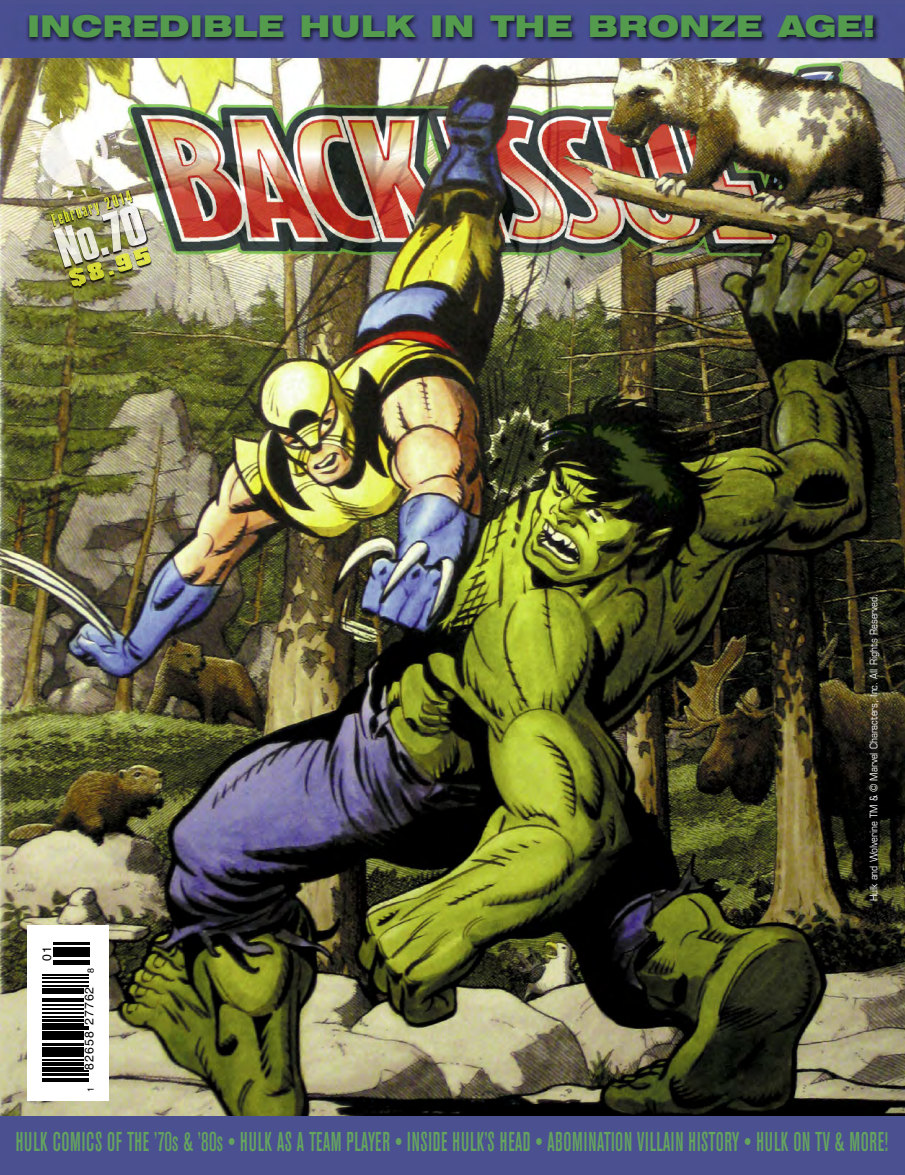
<style>
.page{position:relative;width:905px;height:1175px;background:#fff}
.page>*{position:absolute;margin:0;border:0;box-sizing:border-box;transform-origin:0 0}
.t1{font:900 expanded 30px "Swiss 721 BT";color:#549b4d}
.t2{font:500 condensed 27px "Akzidenz Grotesk BE";letter-spacing:.03em;color:#65a45f;scale:.8 1}
.t3{font:12.3px "Helvetica";letter-spacing:.085em;color:#000}
.t4{font:condensed 10.5px "Eurostile LT";color:#fff}
.t5{font:9px "Helvetica";color:#000}
.s1{font-size:9px}
</style>
<div class="page">
<img style="left:0;top:83px;width:904px;height:1033px">
<div style="left:0;top:0;width:904px;height:57px;background:#4b5090"></div>
<div style="left:0;top:1116px;width:904px;height:58px;background:#4b5090"></div>
<img style="left:2px;top:83px;width:146px;height:32px">
<img style="left:15px;top:94px;width:116px;height:21px">
<img style="left:0;top:115px;width:215px;height:228px">
<img style="left:16px;top:126px;width:132px;height:103px">
<img style="left:26px;top:130px;width:105px;height:82px">
<img style="left:51px;top:190px;width:81px;height:34px">
<img style="left:53px;top:224px;width:56px;height:43px">
<img style="left:102px;top:205px;width:45px;height:47px">
<img style="left:68px;top:253px;width:65px;height:33px">
<img style="left:133px;top:247px;width:18px;height:19px">
<img style="left:0;top:14px;width:904px;height:69px">
<div style="left:27px;top:925px;width:81px;height:175px;background:#fff"></div>
<hr style="left:42px;top:1080px;width:47px;height:1px;background:#000">
<hr style="left:42px;top:1078px;width:47px;height:1px;background:#000">
<hr style="left:42px;top:1073px;width:47px;height:2px;background:#000">
<hr style="left:42px;top:1070px;width:47px;height:1px;background:#000">
<hr style="left:42px;top:1067px;width:42px;height:2px;background:#000">
<hr style="left:42px;top:1062px;width:42px;height:4px;background:#000">
<hr style="left:42px;top:1059px;width:42px;height:1px;background:#000">
<hr style="left:42px;top:1054px;width:42px;height:2px;background:#000">
<hr style="left:42px;top:1052px;width:42px;height:1px;background:#000">
<div style="left:42px;top:1046px;width:42px;height:5px;background:#000"></div>
<hr style="left:42px;top:1043px;width:42px;height:2px;background:#000">
<hr style="left:42px;top:1038px;width:42px;height:2px;background:#000">
<hr style="left:42px;top:1035px;width:42px;height:2px;background:#000">
<hr style="left:42px;top:1031px;width:42px;height:3px;background:#000">
<hr style="left:42px;top:1028px;width:47px;height:2px;background:#000">
<hr style="left:42px;top:1026px;width:47px;height:1px;background:#000">
<hr style="left:42px;top:1023px;width:42px;height:2px;background:#000">
<hr style="left:42px;top:1019px;width:42px;height:3px;background:#000">
<hr style="left:42px;top:1016px;width:42px;height:1px;background:#000">
<hr style="left:42px;top:1012px;width:42px;height:1px;background:#000">
<hr style="left:42px;top:1008px;width:42px;height:1px;background:#000">
<hr style="left:42px;top:1004px;width:42px;height:1px;background:#000">
<hr style="left:42px;top:1000px;width:42px;height:1px;background:#000">
<hr style="left:42px;top:998px;width:42px;height:1px;background:#000">
<hr style="left:42px;top:991px;width:42px;height:3px;background:#000">
<hr style="left:42px;top:988px;width:42px;height:2px;background:#000">
<hr style="left:42px;top:985px;width:47px;height:1px;background:#000">
<hr style="left:42px;top:981px;width:47px;height:1px;background:#000">
<hr style="left:42px;top:977px;width:47px;height:1px;background:#000">
<hr style="left:42px;top:975px;width:47px;height:1px;background:#000">
<hr style="left:53px;top:963px;width:36px;height:1px;background:#000">
<hr style="left:53px;top:960px;width:36px;height:2px;background:#000">
<hr style="left:53px;top:954px;width:36px;height:3px;background:#000">
<hr style="left:53px;top:952px;width:36px;height:1px;background:#000">
<hr style="left:53px;top:950px;width:36px;height:1px;background:#000">
<hr style="left:53px;top:946px;width:36px;height:3px;background:#000">
<hr style="left:53px;top:942px;width:36px;height:2px;background:#000">
<p class="t1" style="left:27px;top:8px;width:850px">INCREDIBLE HULK IN THE BRONZE AGE!</p>
<p class="t3" style="left:37px;top:961px;width:17px;rotate:-90deg">01</p>
<p class="t3" style="left:80px;top:1069px;width:104px;rotate:-90deg">82658 27762 <span class="s1">8</span></p>
<p class="t5" style="left:84px;top:1092px;width:6px;rotate:-90deg">1</p>
<p class="t4" style="left:867px;top:901px;width:309px;rotate:-90deg">Hulk and Wolverine TM &amp; © Marvel Characters, Inc. All Rights Reserved.</p>
<p class="t2" style="left:16px;top:1126px;width:1092px">HULK COMICS OF THE ’70s &amp; ’80s • HULK AS A TEAM PLAYER • INSIDE HULK’S HEAD • ABOMINATION VILLAIN HISTORY • HULK ON TV &amp; MORE!</p>
</div>
